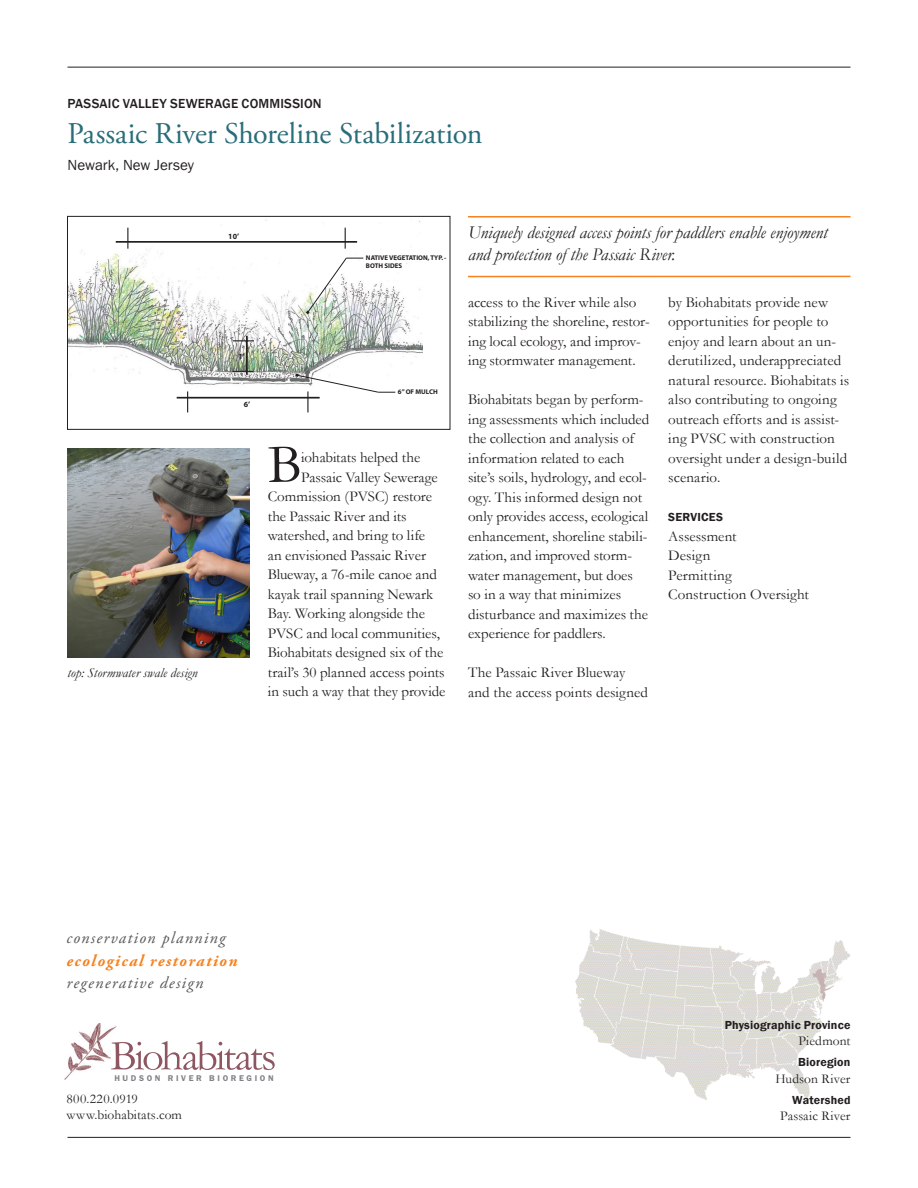
<style>
.page{position:relative;width:918px;height:1188px;background:#fff}
.page>*{position:absolute;margin:0;border:0;box-sizing:border-box;transform-origin:0 0}
.text_with_initial_ca{font:55.5px "Garamond";color:#231f20}
.head_2{font:30px "Adobe Garamond Pro";letter-spacing:-.005em;color:#296d78}
.wow_statement{font:italic 18px/22.5px "Garamond";letter-spacing:-.005em;color:#231f20}
.areas_of_service-oth{font:italic 16.5px "Adobe Garamond Pro";letter-spacing:.08em;color:#57585a}
.area_of_service-this{font:italic 700 16.5px "Adobe Garamond Pro";letter-spacing:.085em;color:#f58220}
.text{font:15px/19.5px "Garamond";color:#231f20}
.text_with_initial_ca-2{font:15px/19.5px "Garamond";letter-spacing:-.005em;color:#231f20}
.head_3{font:15px "Franklin Gothic";color:#231f20}
.text-2{font:15px "Garamond";letter-spacing:.025em;color:#231f20}
.geographic_fact{font:13.5px "Garamond";letter-spacing:.005em;color:#231f20}
.head_1{font:500 13.5px "Franklin Gothic";letter-spacing:.01em;color:#231f20}
.t1{font:italic 13.5px "Garamond";letter-spacing:.01em;color:#231f20}
.phone_web{font:13.5px "Garamond";letter-spacing:.005em;color:#231f20}
.phone_web-2{font:13.5px "Garamond";letter-spacing:.025em;color:#231f20}
.geographic_subhead{font:600 12px "Franklin Gothic";letter-spacing:.015em;color:#231f20}
.main_subhead__servic{font:600 12px "Franklin Gothic";letter-spacing:.02em;color:#231f20}
.t2{font:600 8.55px "Franklin Gothic";letter-spacing:.305em;color:#808285}
.t3{font:700 7.95px "Myriad";color:#231f20}
.t4{font:700 6.75px/8.1px "Myriad";color:#231f20}
</style>
<div class="page">
<img style="left:69px;top:220px;width:353px;height:165px">
<hr style="left:116px;top:241px;width:241px;height:2px;background:#231f20">
<svg style="left:127px;top:228px;width:1px;height:21px"></svg>
<svg style="left:345px;top:228px;width:1px;height:21px"></svg>
<hr style="left:177px;top:397px;width:143px;height:2px;background:#231f20">
<svg style="left:187px;top:391px;width:1px;height:21px"></svg>
<hr style="left:307px;top:391px;width:2px;height:21px;background:#231f20">
<svg style="left:295px;top:374px;width:100px;height:19px"></svg>
<svg style="left:306px;top:257px;width:57px;height:57px"></svg>
<hr style="left:246px;top:336px;width:2px;height:39px;background:#231f20">
<svg style="left:233px;top:340px;width:21px;height:1px"></svg>
<svg style="left:233px;top:371px;width:21px;height:1px"></svg>
<div style="left:67px;top:216px;width:383px;height:214px;border:1px solid #231f20"></div>
<img style="left:68px;top:448px;width:182px;height:210px">
<img style="left:64px;top:1023px;width:53px;height:56px">
<svg style="left:111px;top:1041px;width:164px;height:29px"></svg>
<img style="left:575px;top:929px;width:275px;height:171px">
<hr style="left:68px;top:1137px;width:782px;height:1px;background:#231f20">
<hr style="left:468px;top:276px;width:383px;height:1px;background:#f58220">
<hr style="left:468px;top:216px;width:382px;height:2px;background:#f58220">
<hr style="left:68px;top:67px;width:782px;height:1px;background:#231f20">
<p class="head_1" style="left:68px;top:96px;width:256px">PASSAIC VALLEY SEWERAGE COMMISSION</p>
<p class="head_2" style="left:68px;top:115px;width:416px">Passaic River Shoreline Stabilization</p>
<p class="head_3" style="left:68px;top:156px;width:128px">Newark, New Jersey</p>
<p class="t1" style="left:68px;top:663px;width:132px">top: Stormwater swale design</p>
<p class="t3" style="left:228px;top:233px;width:12px">10’</p>
<p class="t4" style="left:366px;top:254px;width:82px">NATIVE VEGETATION, TYP. -<br>BOTH SIDES</p>
<p class="t3" style="left:238px;top:352px;width:8px">1’</p>
<p class="t3" style="left:244px;top:400px;width:8px">6’</p>
<p class="t4" style="left:398px;top:388px;width:41px">6” OF MULCH</p>
<p class="text_with_initial_ca" style="left:268px;top:427px;width:36px">B</p>
<p class="text_with_initial_ca-2" style="left:301px;top:448px;width:121px">iohabitats helped the</p>
<p class="text_with_initial_ca-2" style="left:301px;top:467px;width:138px">Passaic Valley Sewerage</p>
<p class="text_with_initial_ca-2" style="left:268px;top:487px;width:166px">Commission (PVSC) restore</p>
<p class="text_with_initial_ca-2" style="left:268px;top:506px;width:140px">the Passaic River and its</p>
<p class="text_with_initial_ca-2" style="left:268px;top:526px;width:159px">watershed, and bring to life</p>
<p class="text_with_initial_ca-2" style="left:268px;top:545px;width:160px">an envisioned Passaic River</p>
<p class="text_with_initial_ca-2" style="left:268px;top:565px;width:171px">Blueway, a 76-mile canoe and</p>
<p class="text_with_initial_ca-2" style="left:268px;top:584px;width:167px">kayak trail spanning Newark</p>
<p class="text_with_initial_ca-2" style="left:268px;top:604px;width:159px">Bay. Working alongside the</p>
<p class="text_with_initial_ca-2" style="left:268px;top:623px;width:174px">PVSC and local communities,</p>
<p class="text_with_initial_ca-2" style="left:268px;top:643px;width:177px">Biohabitats designed six of the</p>
<p class="text_with_initial_ca-2" style="left:268px;top:662px;width:178px">trail’s 30 planned access points</p>
<p class="text_with_initial_ca-2" style="left:268px;top:682px;width:179px">in such a way that they provide</p>
<p class="wow_statement" style="left:468px;top:221px;width:361px">Uniquely designed access points for paddlers enable enjoyment and protection of the Passaic River.</p>
<p class="text_with_initial_ca-2" style="left:468px;top:292px;width:183px">access to the River while also stabilizing the shoreline, restor&shy;ing local ecology, and improv&shy;ing stormwater management.</p>
<p class="text" style="left:468px;top:390px;width:183px">Biohabitats began by perform&shy;ing assessments which included the collection and analysis of information related to each site’s soils, hydrology, and ecol&shy;ogy. This informed design not only provides access, ecological enhancement, shoreline stabili&shy;zation, and improved storm&shy;water management, but does so in a way that minimizes disturbance and maximizes the experience for paddlers.</p>
<p class="text" style="left:468px;top:663px;width:181px">The Passaic River Blueway and the access points designed</p>
<p class="text" style="left:668px;top:292px;width:183px">by Biohabitats provide new opportunities for people to enjoy and learn about an un&shy;derutilized, underappreciated natural resource. Biohabitats is also contributing to ongoing outreach efforts and is assist&shy;ing PVSC with construction oversight under a design-build scenario.</p>
<p class="main_subhead__servic" style="left:668px;top:510px;width:56px">SERVICES</p>
<p class="text" style="left:668px;top:526px;width:70px">Assessment</p>
<p class="text" style="left:668px;top:546px;width:44px">Design</p>
<p class="text-2" style="left:668px;top:565px;width:65px">Permitting</p>
<p class="text" style="left:668px;top:585px;width:142px">Construction Oversight</p>
<p class="areas_of_service-oth" style="left:67px;top:928px;width:160px">conservation planning</p>
<p class="area_of_service-this" style="left:67px;top:951px;width:172px">ecological restoration</p>
<p class="areas_of_service-oth" style="left:67px;top:973px;width:138px">regenerative design</p>
<p class="t2" style="left:114px;top:1073px;width:161px">HUDSON RIVER BIOREGION</p>
<p class="phone_web-2" style="left:67px;top:1090px;width:73px">800.220.0919</p>
<p class="phone_web" style="left:67px;top:1106px;width:117px">www.biohabitats.com</p>
<p class="geographic_subhead" style="left:725px;top:1018px;width:127px">Physiographic Province</p>
<p class="geographic_fact" style="left:798px;top:1032px;width:54px">Piedmont</p>
<p class="geographic_subhead" style="left:798px;top:1055px;width:54px">Bioregion</p>
<p class="geographic_fact" style="left:775px;top:1069px;width:77px">Hudson River</p>
<p class="geographic_subhead" style="left:792px;top:1092px;width:60px">Watershed</p>
<p class="geographic_fact" style="left:780px;top:1107px;width:72px">Passaic River</p>
</div>
